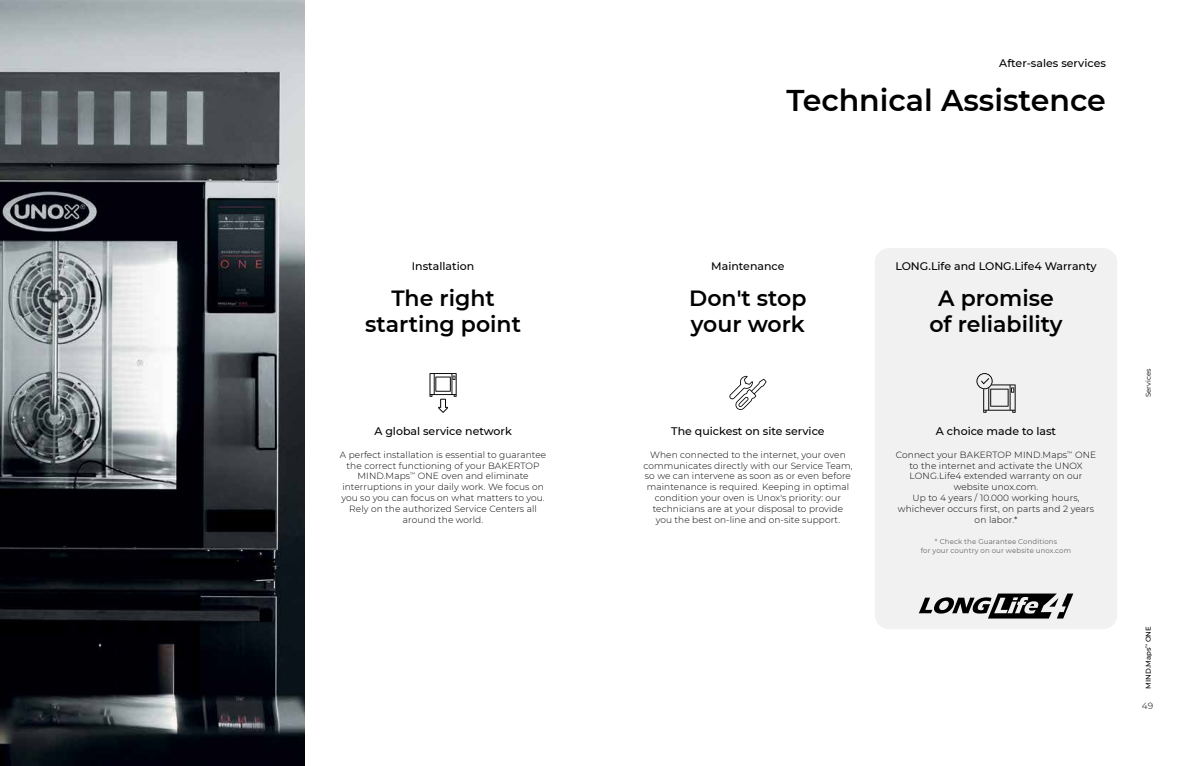
<style>
.page{position:relative;width:1191px;height:766px;background:#fff}
.page>*{position:absolute;margin:0;border:0;box-sizing:border-box;transform-origin:0 0}
.t1{font:600 30px "Montserrat";color:#000}
.t2{font:600 22px/26.4px "Montserrat";color:#000;text-align:center}
.t3{font:500 11px "Montserrat";color:#000}
.t4{font:300 9px/10.8px "Montserrat";letter-spacing:.01em;color:#000;text-align:center}
.t5{font:7px/8.4px "Montserrat";letter-spacing:.015em;color:#636466;text-align:center}
.t6{font:500 7px "Montserrat";color:#000}
.t7{font:7px "Montserrat";color:#000}
</style>
<div class="page">
<img style="left:0;top:0;width:305px;height:765px">
<div style="left:874px;top:248px;width:243px;height:381px;background:#f1f1f2;border-radius:14px"></div>
<svg style="left:918px;top:593px;width:155px;height:25px"></svg>
<svg style="left:429px;top:373px;width:27px;height:39px"></svg>
<svg style="left:729px;top:375px;width:37px;height:35px"></svg>
<svg style="left:976px;top:373px;width:39px;height:39px"></svg>
<p class="t3" style="left:999px;top:56px;width:108px">After-sales services</p>
<h1 class="t1" style="left:786px;top:79px;width:321px">Technical Assistence</h1>
<p class="t3" style="left:412px;top:258px;width:64px">Installation</p>
<p class="t3" style="left:711px;top:258px;width:75px">Maintenance</p>
<p class="t3" style="left:895px;top:258px;width:203px">LONG.Life and LONG.Life4 Warranty</p>
<h2 class="t2" style="left:365px;top:283px;width:157px">The right starting point</h2>
<h2 class="t2" style="left:689px;top:283px;width:119px;text-align:left">Don't stop your work</h2>
<h2 class="t2" style="left:929px;top:283px;width:135px">A promise of reliability</h2>
<p class="t7" style="left:1143px;top:397px;width:30px;rotate:-90deg">Services</p>
<p class="t3" style="left:374px;top:423px;width:139px">A global service network</p>
<p class="t3" style="left:671px;top:423px;width:155px">The quickest on site service</p>
<p class="t3" style="left:936px;top:423px;width:122px">A choice made to last</p>
<p class="t4" style="left:340px;top:448px;width:208px">A perfect installation is essential to guarantee the correct functioning of your BAKERTOP MIND.Maps<sup>™</sup> ONE oven and eliminate interruptions in your daily work. We focus on you so you can focus on what matters to you.<br>Rely on the authorized Service Centers all around the world.</p>
<p class="t4" style="left:643px;top:448px;width:211px">When connected to the internet, your oven communicates directly with our Service Team, so we can intervene as soon as or even before maintenance is required. Keeping in optimal condition your oven is Unox's priority: our technicians are at your disposal to provide<br>you the best on-line and on-site support.</p>
<p class="t4" style="left:896px;top:448px;width:202px">Connect your BAKERTOP MIND.Maps<sup>™</sup> ONE to the internet and activate the UNOX<br>LONG.Life4 extended warranty on our website unox.com.<br>Up to 4 years / 10.000 working hours, whichever occurs first, on parts and 2 years on labor.*</p>
<p class="t5" style="left:921px;top:537px;width:152px">* Check the Guarantee Conditions<br>for your country on our website unox.com</p>
<p class="t6" style="left:1143px;top:688px;width:64px;rotate:-90deg">MIND.Maps<sup>™</sup> ONE</p>
<p class="t4" style="left:1141px;top:700px;width:13px">49</p>
</div>
